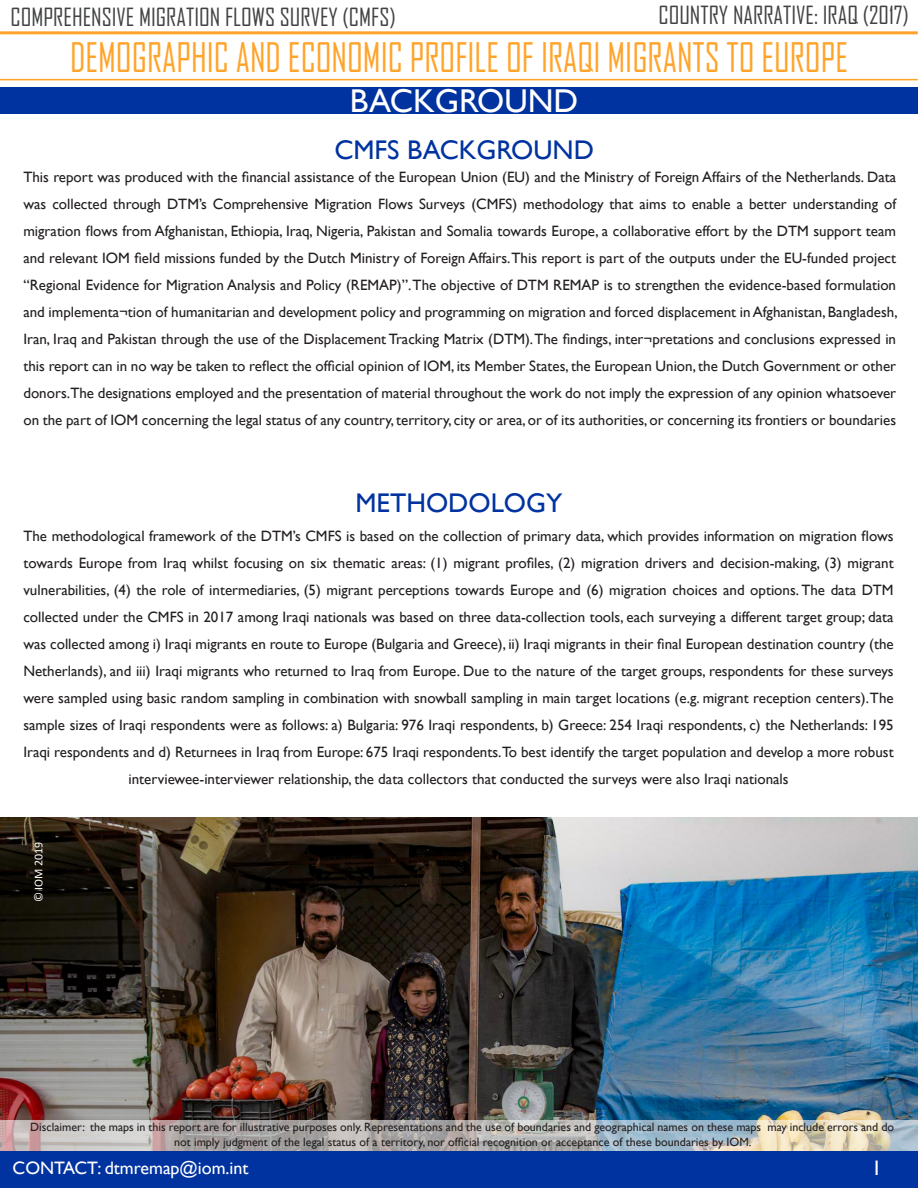
<style>
.page{position:relative;width:918px;height:1188px;background:#fff}
.page>*{position:absolute;margin:0;border:0;box-sizing:border-box;transform-origin:0 0}
.t1{font:39px "Agency FB";color:#ffa42a;scale:.91 1}
.t2{font:33px "Gill Sans";color:#fff}
.t3{font:27px "Gill Sans";color:#0033a0}
.t4{font:24px "Agency FB";color:#414243}
.t5{font:21px "Gill Sans";color:#fff}
.t6{font:18px "Gill Sans";color:#fff}
.t7{font:15px/27px "Gill Sans";color:#231f20;text-align:center}
.t8{font:12px/15px "Gill Sans";color:#231f20;text-align:center}
.t9{font:12px "Calibri";color:#fff}
</style>
<div class="page">
<div style="left:0;top:87px;width:918px;height:26px;background:#0033a0"></div>
<hr style="left:0;top:31px;width:918px;height:3px;background:#ffa42a">
<hr style="left:0;top:79px;width:918px;height:1px;background:#ffa42a">
<div style="left:0;top:1150px;width:918px;height:38px;background:#0033a0"></div>
<img style="left:0;top:818px;width:918px;height:302px">
<svg style="left:0;top:1120px;width:918px;height:31px;background:#bbbab8"></svg>
<p class="t4" style="left:659px;top:1px;width:252px">COUNTRY NARRATIVE: IRAQ (2017)</p>
<p class="t4" style="left:11px;top:3px;width:387px">COMPREHENSIVE MIGRATION FLOWS SURVEY (CMFS)</p>
<p class="t1" style="left:70px;top:34px;width:856px">DEMOGRAPHIC AND ECONOMIC PROFILE OF IRAQI MIGRANTS TO EUROPE</p>
<p class="t2" style="left:350px;top:81px;width:230px">BACKGROUND</p>
<p class="t3" style="left:334px;top:134px;width:261px">CMFS BACKGROUND</p>
<p class="t7" style="left:23px;top:164px;width:876px;text-align:justify">This report was produced with the financial assistance of the European Union (EU) and the Ministry of Foreign Affairs of the Netherlands. Data was collected through DTM’s Comprehensive Migration Flows Surveys (CMFS) methodology that aims to enable a better understanding of migration flows from Afghanistan, Ethiopia, Iraq, Nigeria, Pakistan and Somalia towards Europe, a collaborative effort by the DTM support team and relevant IOM field missions funded by the Dutch Ministry of Foreign Affairs. This report is part of the outputs under the EU-funded project “Regional Evidence for Migration Analysis and Policy (REMAP)”. The objective of DTM REMAP is to strengthen the evidence-based formulation and implementa¬tion of humanitarian and development policy and programming on migration and forced displacement in Afghanistan, Bangladesh, Iran, Iraq and Pakistan through the use of the Displacement Tracking Matrix (DTM). The findings, inter¬pretations and conclusions expressed in this report can in no way be taken to reflect the official opinion of IOM, its Member States, the European Union, the Dutch Government or other donors.The designations employed and the presentation of material throughout the work do not imply the expression of any opinion whatsoever on the part of IOM concerning the legal status of any country, territory, city or area, or of its authorities, or concerning its frontiers or boundaries</p>
<p class="t3" style="left:355px;top:488px;width:209px">METHODOLOGY</p>
<p class="t7" style="left:23px;top:522px;width:872px">The methodological framework of the DTM’s CMFS is based on the collection of primary data, which provides information on migration flows towards Europe from Iraq whilst focusing on six thematic areas: (1) migrant profiles, (2) migration drivers and decision-making, (3) migrant vulnerabilities, (4) the role of intermediaries, (5) migrant perceptions towards Europe and (6) migration choices and options. The data DTM collected under the CMFS in 2017 among Iraqi nationals was based on three data-collection tools, each surveying a different target group; data was collected among i) Iraqi migrants en route to Europe (Bulgaria and Greece), ii) Iraqi migrants in their final European destination country (the Netherlands), and iii) Iraqi migrants who returned to Iraq from Europe. Due to the nature of the target groups, respondents for these surveys were sampled using basic random sampling in combination with snowball sampling in main target locations (e.g. migrant reception centers). The sample sizes of Iraqi respondents were as follows: a) Bulgaria: 976 Iraqi respondents, b) Greece: 254 Iraqi respondents, c) the Netherlands: 195<br>Iraqi respondents and d) Returnees in Iraq from Europe: 675 Iraqi respondents.To best identify the target population and develop a more robust interviewee-interviewer relationship, the data collectors that conducted the surveys were also Iraqi nationals</p>
<p class="t9" style="left:30px;top:902px;width:62px;rotate:-90deg">© IOM 2019</p>
<p class="t8" style="left:30px;top:1120px;width:866px">Disclaimer: the maps in this report are for illustrative purposes only. Representations and the use of boundaries and geographical names on these maps may include errors and do not imply judgment of the legal status of a territory, nor official recognition or acceptance of these boundaries by IOM.</p>
<p class="t6" style="left:13px;top:1158px;width:237px">CONTACT: dtmremap@iom.int</p>
<p class="t5" style="left:872px;top:1156px;width:12px">1</p>
</div>
